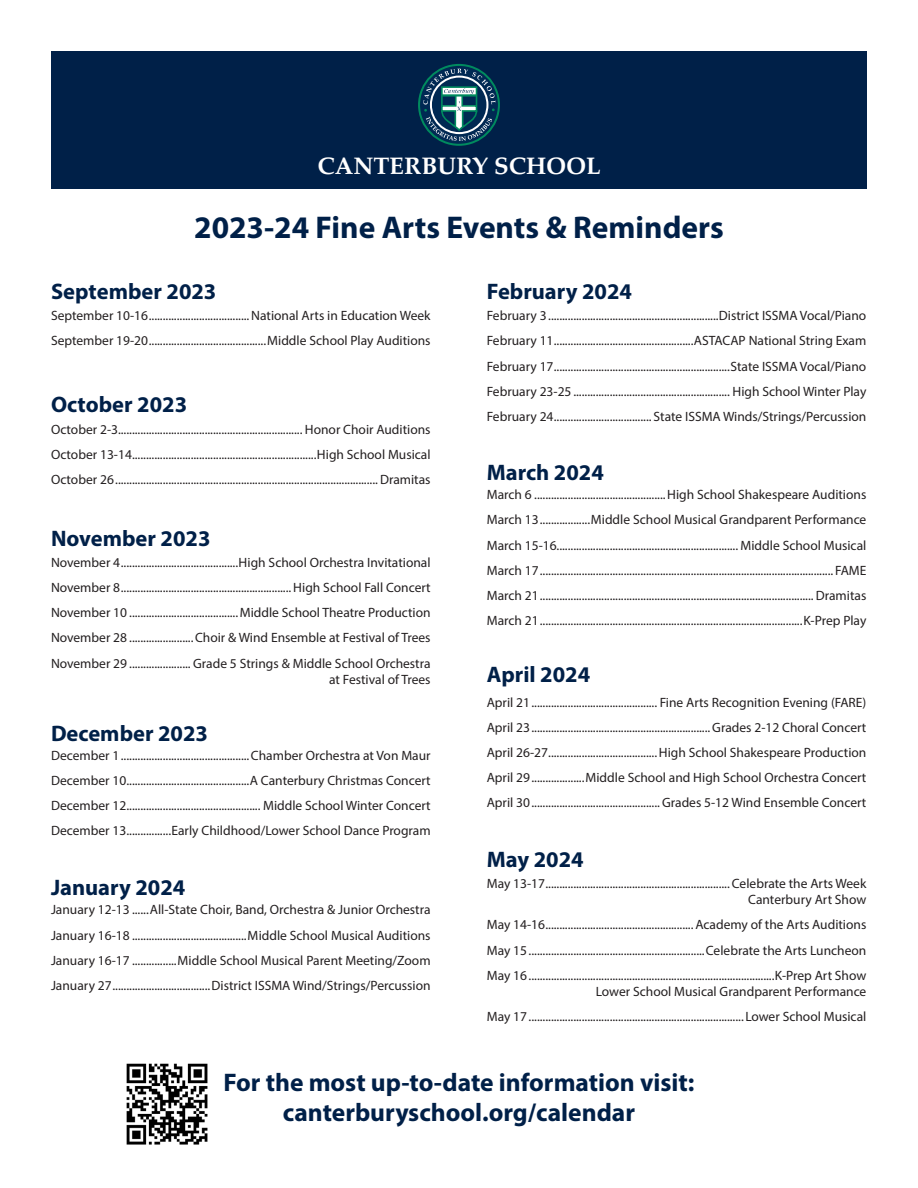
<style>
.page{position:relative;width:918px;height:1188px;background:#fff}
.page>*{position:absolute;margin:0;border:0;box-sizing:border-box;transform-origin:0 0}
.t1{font:700 31.5px "Myriad Pro";color:#002048}
.t2{font:700 25.5px "Myriad Pro";color:#002048}
.t3{font:700 24px "Palatino";color:#fff}
.t4{font:700 22.5px "Myriad Pro";color:#002048}
.t5{font:13.5px/16.2px "Myriad Pro";color:#231f20;text-align:right}
</style>
<div class="page">
<div style="left:51px;top:51px;width:816px;height:138px;background:#002048"></div>
<svg style="left:419px;top:65px;width:80px;height:80px"></svg>
<div style="left:418px;top:64px;width:82px;height:82px;border:2px solid #008a5e;border-radius:50%"></div>
<svg style="left:423px;top:69px;width:72px;height:72px"></svg>
<img style="left:126px;top:1063px;width:82px;height:82px">
<p class="t3" style="left:318px;top:145px;width:285px">CANTERBURY SCHOOL</p>
<p class="t1" style="left:194px;top:207px;width:531px">2023-24 Fine Arts Events &amp; Reminders</p>
<p class="t4" style="left:51px;top:277px;width:167px">September 2023</p>
<p class="t5" style="left:51px;top:307px;width:381px">September 10-16....................................National Arts in Education Week</p>
<p class="t5" style="left:51px;top:333px;width:381px">September 19-20..........................................Middle School Play Auditions</p>
<p class="t4" style="left:51px;top:390px;width:138px">October 2023</p>
<p class="t5" style="left:51px;top:421px;width:381px">October 2-3.................................................................. Honor Choir Auditions</p>
<p class="t5" style="left:51px;top:446px;width:381px">October 13-14..................................................................High School Musical</p>
<p class="t5" style="left:51px;top:471px;width:381px">October 26.............................................................................................. Dramitas</p>
<p class="t4" style="left:51px;top:524px;width:161px">November 2023</p>
<p class="t5" style="left:51px;top:554px;width:381px">November 4..........................................High School Orchestra Invitational</p>
<p class="t5" style="left:51px;top:579px;width:381px">November 8.............................................................High School Fall Concert</p>
<p class="t5" style="left:51px;top:604px;width:381px">November 10 .......................................Middle School Theatre Production</p>
<p class="t5" style="left:51px;top:630px;width:381px">November 28 .......................Choir &amp; Wind Ensemble at Festival of Trees</p>
<p class="t5" style="left:51px;top:655px;width:381px">November 29 ...................... Grade 5 Strings &amp; Middle School Orchestra at Festival of Trees</p>
<p class="t4" style="left:51px;top:719px;width:159px">December 2023</p>
<p class="t5" style="left:51px;top:747px;width:381px">December 1..............................................Chamber Orchestra at Von Maur</p>
<p class="t5" style="left:51px;top:772px;width:381px">December 10............................................A Canterbury Christmas Concert</p>
<p class="t5" style="left:51px;top:797px;width:381px">December 12................................................ Middle School Winter Concert</p>
<p class="t5" style="left:51px;top:822px;width:381px">December 13................Early Childhood/Lower School Dance Program</p>
<p class="t4" style="left:51px;top:873px;width:136px">January 2024</p>
<p class="t5" style="left:51px;top:902px;width:381px">January 12-13 ......All-State Choir, Band, Orchestra &amp; Junior Orchestra</p>
<p class="t5" style="left:51px;top:927px;width:381px">January 16-18 .........................................Middle School Musical Auditions</p>
<p class="t5" style="left:51px;top:952px;width:381px">January 16-17 ................Middle School Musical Parent Meeting/Zoom</p>
<p class="t5" style="left:51px;top:977px;width:381px">January 27...................................District ISSMA Wind/Strings/Percussion</p>
<p class="t4" style="left:487px;top:277px;width:147px">February 2024</p>
<p class="t5" style="left:487px;top:307px;width:381px">February 3.............................................................District ISSMA Vocal/Piano</p>
<p class="t5" style="left:487px;top:333px;width:381px">February 11..................................................ASTACAP National String Exam</p>
<p class="t5" style="left:487px;top:358px;width:381px">February 17...............................................................State ISSMA Vocal/Piano</p>
<p class="t5" style="left:487px;top:383px;width:381px">February 23-25 ........................................................ High School Winter Play</p>
<p class="t5" style="left:487px;top:408px;width:381px">February 24................................... State ISSMA Winds/Strings/Percussion</p>
<p class="t4" style="left:487px;top:458px;width:119px">March 2024</p>
<p class="t5" style="left:487px;top:486px;width:381px">March 6 ...............................................High School Shakespeare Auditions</p>
<p class="t5" style="left:487px;top:512px;width:381px">March 13..................Middle School Musical Grandparent Performance</p>
<p class="t5" style="left:487px;top:537px;width:381px">March 15-16................................................................. Middle School Musical</p>
<p class="t5" style="left:487px;top:562px;width:381px">March 17......................................................................................................... FAME</p>
<p class="t5" style="left:487px;top:587px;width:381px">March 21.................................................................................................. Dramitas</p>
<p class="t5" style="left:487px;top:612px;width:381px">March 21..............................................................................................K-Prep Play</p>
<p class="t4" style="left:487px;top:660px;width:105px">April 2024</p>
<p class="t5" style="left:487px;top:694px;width:381px">April 21............................................. Fine Arts Recognition Evening (FARE)</p>
<p class="t5" style="left:487px;top:719px;width:381px">April 23................................................................Grades 2-12 Choral Concert</p>
<p class="t5" style="left:487px;top:744px;width:381px">April 26-27.......................................High School Shakespeare Production</p>
<p class="t5" style="left:487px;top:769px;width:381px">April 29...................Middle School and High School Orchestra Concert</p>
<p class="t5" style="left:487px;top:795px;width:381px">April 30..............................................Grades 5-12 Wind Ensemble Concert</p>
<p class="t4" style="left:487px;top:845px;width:98px">May 2024</p>
<p class="t5" style="left:487px;top:875px;width:381px">May 13-17.................................................................. Celebrate the Arts Week<br>Canterbury Art Show</p>
<p class="t5" style="left:487px;top:917px;width:381px">May 14-16.....................................................Academy of the Arts Auditions</p>
<p class="t5" style="left:487px;top:942px;width:381px">May 15...............................................................Celebrate the Arts Luncheon</p>
<p class="t5" style="left:487px;top:967px;width:381px">May 16........................................................................................K-Prep Art Show<br>Lower School Musical Grandparent Performance</p>
<p class="t5" style="left:487px;top:1008px;width:381px">May 17.............................................................................Lower School Musical</p>
<p class="t2" style="left:223px;top:1065px;width:473px">For the most up-to-date information visit:</p>
<p class="t2" style="left:283px;top:1096px;width:354px">canterburyschool.org/calendar</p>
</div>
